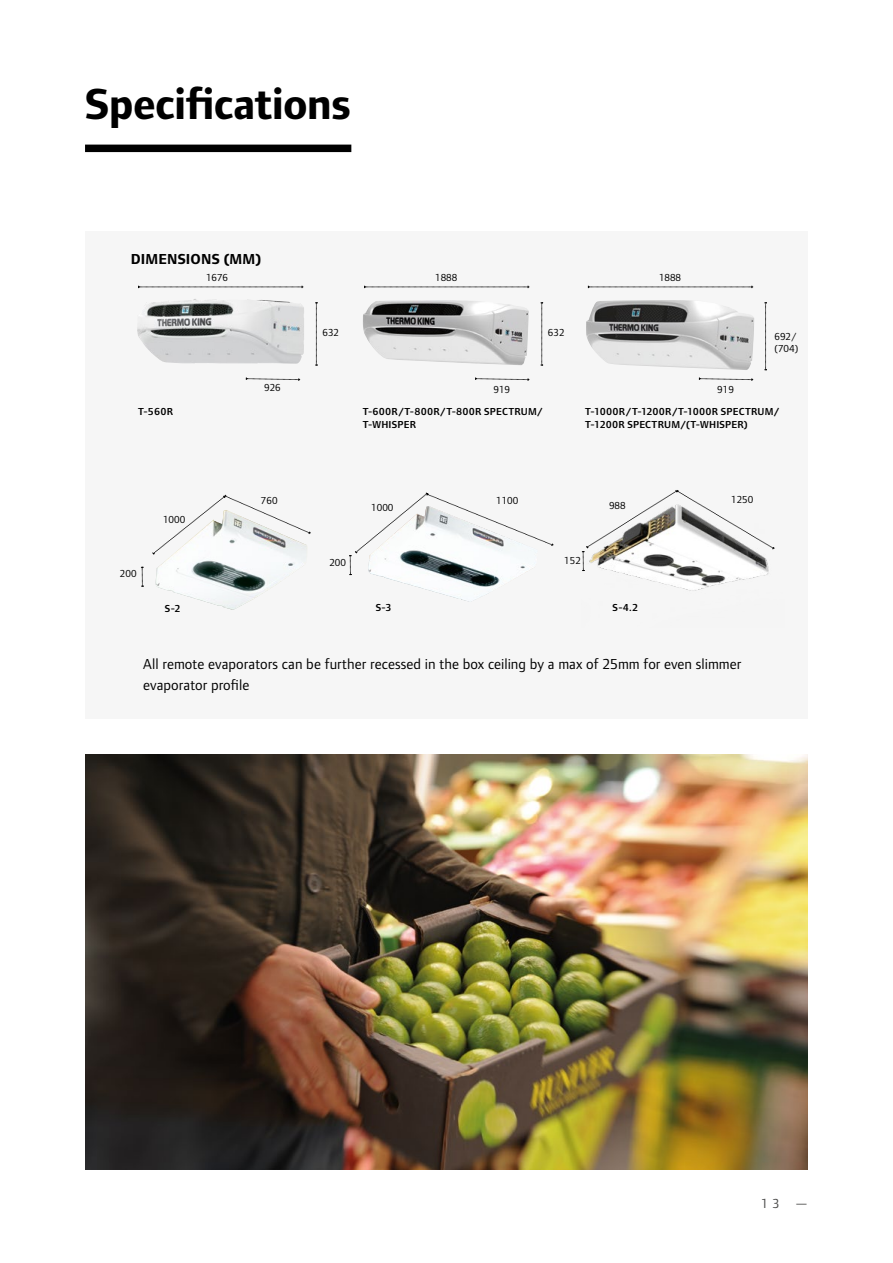
<style>
.page{position:relative;width:893px;height:1263px;background:#fff}
.page>*{position:absolute;margin:0;border:0;box-sizing:border-box;transform-origin:0 0}
.t1{font:700 45px "Foundry Form Sans";letter-spacing:-.015em;color:#000}
.t2{font:15px/21px "Foundry Form Sans";letter-spacing:.005em;color:#000}
.t3{font:700 15px "Foundry Form Sans";letter-spacing:.01em;color:#000}
.t4{font:13.5px "Foundry Form Sans";color:#4a4a49}
.t5{font:600 10.5px/12.6px "Foundry Form Sans";letter-spacing:.02em;color:#000}
.t6{font:10.5px/12.6px "Foundry Form Sans";color:#000}
</style>
<div class="page">
<div style="left:85px;top:231px;width:723px;height:488px;background:#f6f6f6"></div>
<img style="left:156px;top:555px;width:138px;height:55px">
<svg style="left:152px;top:494px;width:159px;height:61px"></svg>
<svg style="left:141px;top:567px;width:3px;height:20px"></svg>
<img style="left:376px;top:575px;width:124px;height:27px">
<svg style="left:349px;top:492px;width:204px;height:83px"></svg>
<img style="left:363px;top:300px;width:166px;height:65px">
<img style="left:586px;top:300px;width:168px;height:70px">
<svg style="left:588px;top:286px;width:165px;height:2px"></svg>
<svg style="left:764px;top:303px;width:3px;height:67px"></svg>
<svg style="left:699px;top:377px;width:54px;height:4px"></svg>
<svg style="left:364px;top:286px;width:165px;height:2px"></svg>
<svg style="left:138px;top:286px;width:165px;height:2px"></svg>
<svg style="left:541px;top:303px;width:2px;height:63px"></svg>
<svg style="left:315px;top:303px;width:3px;height:63px"></svg>
<svg style="left:475px;top:377px;width:54px;height:4px"></svg>
<svg style="left:246px;top:377px;width:54px;height:4px"></svg>
<img style="left:145px;top:299px;width:50px;height:22px">
<img style="left:85px;top:754px;width:723px;height:416px">
<img style="left:581px;top:490px;width:194px;height:101px">
<div style="left:85px;top:145px;width:266px;height:7px;background:#000"></div>
<h1 class="t1" style="left:85px;top:78px;width:267px">Specifications</h1>
<h2 class="t3" style="left:131px;top:250px;width:132px">DIMENSIONS (MM)</h2>
<p class="t6" style="left:206px;top:271px;width:24px">1676</p>
<p class="t6" style="left:435px;top:271px;width:24px">1888</p>
<p class="t6" style="left:322px;top:326px;width:18px">632</p>
<p class="t6" style="left:548px;top:326px;width:18px">632</p>
<p class="t6" style="left:659px;top:271px;width:24px">1888</p>
<p class="t6" style="left:264px;top:382px;width:18px">926</p>
<p class="t6" style="left:717px;top:383px;width:18px">919</p>
<p class="t6" style="left:493px;top:383px;width:18px">919</p>
<p class="t6" style="left:774px;top:330px;width:25px">692/ (704)</p>
<p class="t5" style="left:138px;top:405px;width:36px">T-560R</p>
<p class="t5" style="left:585px;top:405px;width:196px">T-1000R/T-1200R/T-1000R SPECTRUM/<br>T-1200R SPECTRUM/(T-WHISPER)</p>
<p class="t5" style="left:363px;top:405px;width:182px">T-600R/T-800R/T-800R SPECTRUM/<br>T-WHISPER</p>
<p class="t6" style="left:120px;top:567px;width:18px">200</p>
<p class="t6" style="left:163px;top:514px;width:24px">1000</p>
<p class="t6" style="left:261px;top:495px;width:18px">760</p>
<p class="t6" style="left:329px;top:556px;width:18px">200</p>
<p class="t6" style="left:371px;top:501px;width:24px">1000</p>
<p class="t6" style="left:496px;top:495px;width:24px">1100</p>
<p class="t6" style="left:564px;top:555px;width:18px">152</p>
<p class="t6" style="left:609px;top:499px;width:18px">988</p>
<p class="t5" style="left:165px;top:602px;width:17px">S-2</p>
<p class="t5" style="left:376px;top:601px;width:17px">S-3</p>
<p class="t5" style="left:613px;top:601px;width:27px">S-4.2</p>
<p class="t6" style="left:731px;top:493px;width:24px">1250</p>
<h2 class="t2" style="left:143px;top:654px;width:600px">All remote evaporators can be further recessed in the box ceiling by a max of 25mm for even slimmer evaporator profile</h2>
<p class="t4" style="left:761px;top:1195px;width:49px">13 —</p>
</div>
